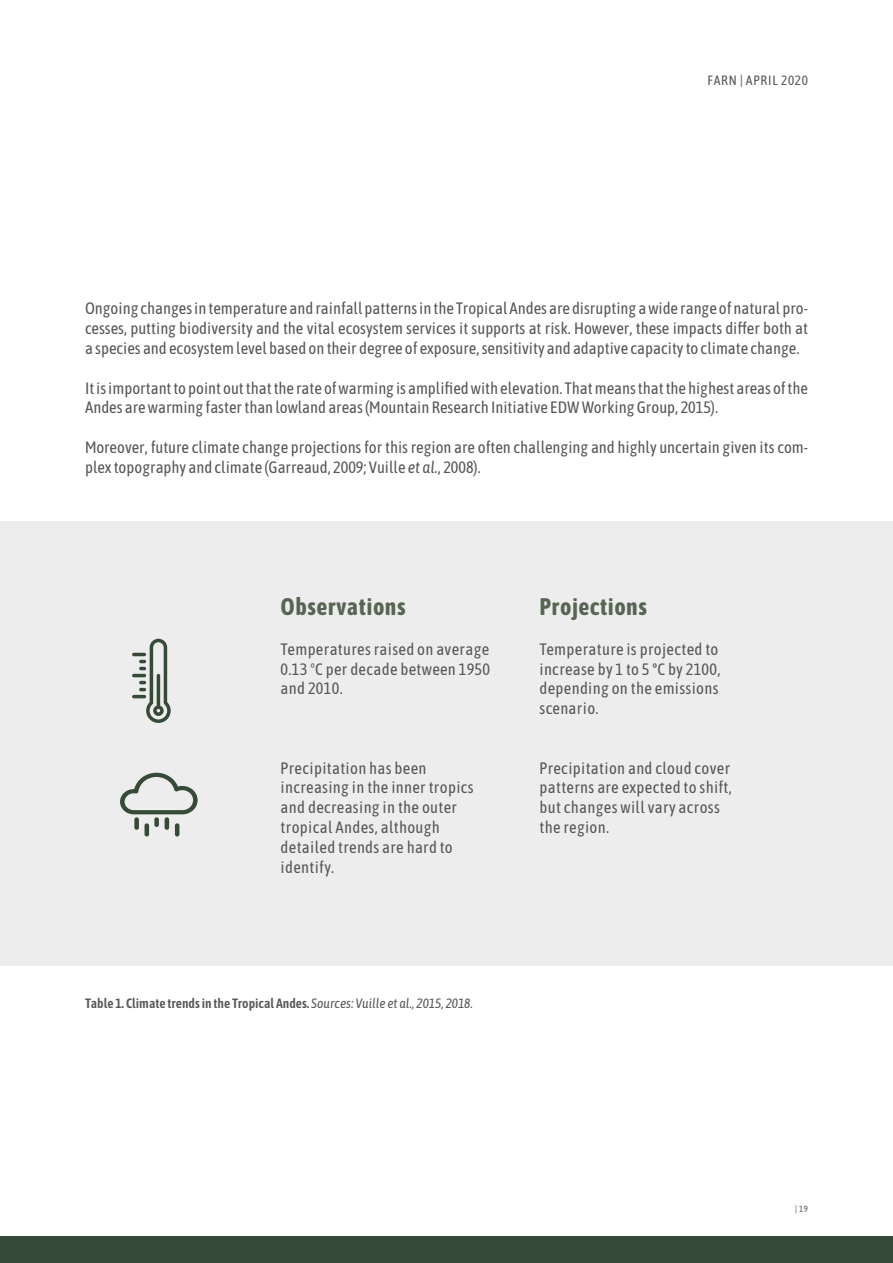
<style>
.page{position:relative;width:893px;height:1263px;background:#fff}
.page>*{position:absolute;margin:0;border:0;box-sizing:border-box;transform-origin:0 0}
.t1{font:700 condensed 24px "Asap";letter-spacing:.02em;color:#576553}
.t2{font:condensed 16.5px/19.8px "Asap";color:#575756;text-align:justify}
.t3{font:condensed 16.5px/19.8px "Asap";letter-spacing:.02em;color:#575756}
.t4{font:600 condensed 13.5px "Asap";color:#575756}
.t5{font:condensed 13.5px "Asap";letter-spacing:.05em;color:#575756}
.t6{font:condensed 9px "Asap";color:#575756}
.s1{font-style:italic}
.s2{font-weight:400;font-style:italic}
</style>
<div class="page">
<div style="left:0;top:1237px;width:893px;height:26px;background:#364b37"></div>
<hr style="left:0;top:0;width:1px;height:1263px;background:#000">
<div style="left:0;top:522px;width:893px;height:444px;background:#ededed"></div>
<hr style="left:132px;top:695px;width:14px;height:3px;background:#364b37;border-radius:2px">
<hr style="left:132px;top:674px;width:14px;height:3px;background:#364b37;border-radius:2px">
<hr style="left:132px;top:653px;width:14px;height:3px;background:#364b37;border-radius:2px">
<svg style="left:139px;top:639px;width:32px;height:84px"></svg>
<svg style="left:120px;top:773px;width:78px;height:41px"></svg>
<div style="left:134px;top:817px;width:5px;height:13px;background:#364b37;border-radius:2px"></div>
<div style="left:154px;top:817px;width:5px;height:10px;background:#364b37;border-radius:2px"></div>
<hr style="left:165px;top:817px;width:4px;height:13px;background:#364b37;border-radius:2px">
<hr style="left:145px;top:823px;width:4px;height:13px;background:#364b37;border-radius:2px">
<hr style="left:175px;top:823px;width:4px;height:13px;background:#364b37;border-radius:2px">
<p class="t5" style="left:708px;top:71px;width:102px">FARN | APRIL 2020</p>
<p class="t2" style="left:85px;top:298px;width:724px">Ongoing changes in temperature and rainfall patterns in the Tropical Andes are disrupting a wide range of natural pro&shy;cesses, putting biodiversity and the vital ecosystem services it supports at risk. However, these impacts differ both at a species and ecosystem level based on their degree of exposure, sensitivity and adaptive capacity to climate change.</p>
<p class="t2" style="left:85px;top:377px;width:724px">It is important to point out that the rate of warming is amplified with elevation. That means that the highest areas of the<br>Andes are warming faster than lowland areas (Mountain Research Initiative EDW Working Group, 2015).</p>
<p class="t2" style="left:85px;top:437px;width:724px">Moreover, future climate change projections for this region are often challenging and highly uncertain given its com&shy;plex topography and climate (Garreaud, 2009; Vuille <span class="s1">et al.</span>, 2008).</p>
<h1 class="t1" style="left:281px;top:591px;width:126px">Observations</h1>
<p class="t2" style="left:281px;top:638px;width:211px">Temperatures raised on average 0.13 °C per decade between 1950 and 2010.</p>
<p class="t3" style="left:281px;top:757px;width:195px">Precipitation has been increasing in the inner tropics and decreasing in the outer tropical Andes, although detailed trends are hard to identify.</p>
<p class="t4" style="left:85px;top:995px;width:389px">Table 1. Climate trends in the Tropical Andes. <span class="s2">Sources: Vuille et al., 2015, 2018.</span></p>
<h1 class="t1" style="left:539px;top:591px;width:109px">Projections</h1>
<p class="t3" style="left:539px;top:638px;width:183px">Temperature is projected to increase by 1 to 5 ºC by 2100, depending on the emissions scenario.</p>
<p class="t3" style="left:539px;top:757px;width:194px">Precipitation and cloud cover patterns are expected to shift, but changes will vary across the region.</p>
<p class="t6" style="left:795px;top:1203px;width:14px">| 19</p>
</div>
